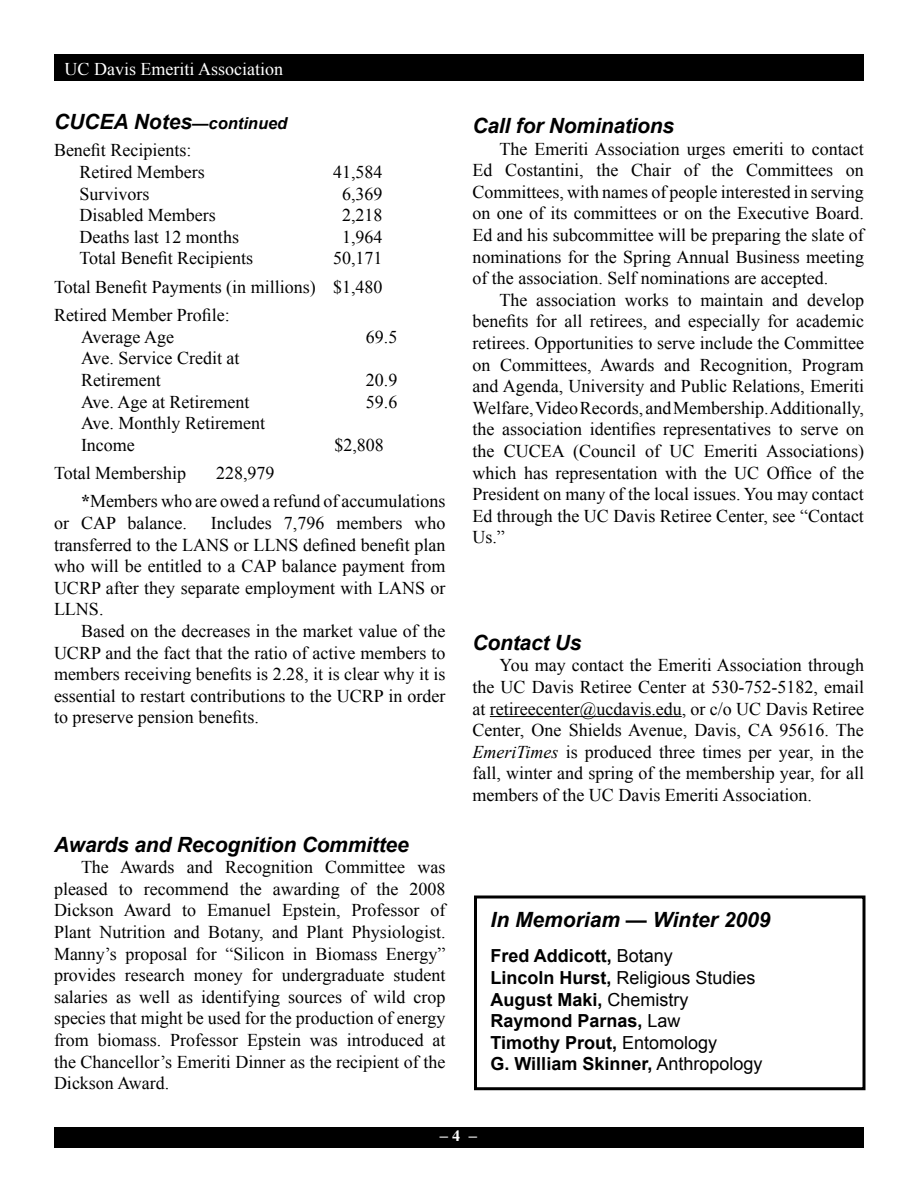
<style>
.page{position:relative;width:918px;height:1188px;background:#fff}
.page>*{position:absolute;margin:0;border:0;box-sizing:border-box;transform-origin:0 0}
.t1{font:italic 700 21px "Arial";letter-spacing:-.01em;color:#000}
.t2{font:18px/21.6px "Times New Roman";color:#000;text-align:justify}
.t3{font:700 18px/21.6px "Arial";color:#000}
.t4{font:18px "Times New Roman";color:#fff}
.t5{font:700 16.5px "Times New Roman";color:#fff}
.s1{font-size:16.5px}
.s2{font-weight:700}
.s3{font-style:italic}
.s4{font-weight:400}
</style>
<div class="page">
<div style="left:54px;top:54px;width:810px;height:27px;background:#000"></div>
<div style="left:54px;top:1127px;width:810px;height:21px;background:#000"></div>
<div style="left:474px;top:896px;width:392px;height:194px;border:3px solid #000"></div>
<hr style="left:490px;top:716px;width:192px;height:1px;background:#000">
<p class="t4" style="left:65px;top:57px;width:220px">UC Davis Emeriti Association</p>
<p class="t1" style="left:54px;top:108px;width:235px">CUCEA Notes<span class="s1">—continued</span></p>
<p class="t2" style="left:80px;top:139px;width:127px;text-indent:-26px">Benefit Recipients:<br>Retired Members</p>
<p class="t2" style="left:333px;top:161px;width:51px">41,584</p>
<p class="t2" style="left:80px;top:183px;width:72px">Survivors</p>
<p class="t2" style="left:342px;top:183px;width:42px">6,369</p>
<p class="t2" style="left:80px;top:204px;width:138px">Disabled Members</p>
<p class="t2" style="left:342px;top:204px;width:42px">2,218</p>
<p class="t2" style="left:80px;top:226px;width:161px">Deaths last 12 months</p>
<p class="t2" style="left:342px;top:226px;width:42px">1,964</p>
<p class="t2" style="left:80px;top:247px;width:175px">Total Benefit Recipients</p>
<p class="t2" style="left:54px;top:244px;width:330px;line-height:28.3px;text-indent:279px">50,171<br>Total Benefit Payments (in millions) $1,480<br>Retired Member Profile:</p>
<p class="t2" style="left:81px;top:326px;width:95px">Average Age</p>
<p class="t2" style="left:366px;top:326px;width:33px">69.5</p>
<p class="t2" style="left:81px;top:347px;width:160px">Ave. Service Credit at<br>Retirement</p>
<p class="t2" style="left:366px;top:369px;width:33px">20.9</p>
<p class="t2" style="left:81px;top:390px;width:170px">Ave. Age at Retirement</p>
<p class="t2" style="left:366px;top:390px;width:33px">59.6</p>
<p class="t2" style="left:81px;top:412px;width:186px">Ave. Monthly Retirement<br>Income</p>
<p class="t2" style="left:334px;top:434px;width:51px">$2,808</p>
<p class="t2" style="left:54px;top:462px;width:134px">Total Membership</p>
<p class="t2" style="left:81px;top:459px;width:366px;line-height:28.3px;text-indent:135px">228,979<br><span class="s2">*</span>Members who are owed a refund of accumulations</p>
<p class="t2" style="left:54px;top:512px;width:134px">or CAP balance.</p>
<p class="t2" style="left:54px;top:512px;width:393px;text-indent:157px">Includes 7,796 members who transferred to the LANS or LLNS defined benefit plan who will be entitled to a CAP balance payment from UCRP after they separate employment with LANS or LLNS.</p>
<p class="t2" style="left:54px;top:620px;width:393px;text-indent:27px">Based on the decreases in the market value of the UCRP and the fact that the ratio of active members to members receiving benefits is 2.28, it is clear why it is essential to restart contributions to the UCRP in order to preserve pension benefits.</p>
<p class="t1" style="left:54px;top:831px;width:356px">Awards and Recognition Committee</p>
<p class="t2" style="left:54px;top:856px;width:393px;text-indent:27px">The Awards and Recognition Committee was pleased to recommend the awarding of the 2008<br>Dickson Award to Emanuel Epstein, Professor of Plant Nutrition and Botany, and Plant Physiologist.<br>Manny’s proposal for “Silicon in Biomass Energy” provides research money for undergraduate student salaries as well as identifying sources of wild crop species that might be used for the production of energy from biomass. Professor Epstein was introduced at the Chancellor’s Emeriti Dinner as the recipient of the Dickson Award.</p>
<p class="t1" style="left:472px;top:112px;width:203px">Call for Nominations</p>
<p class="t2" style="left:472px;top:138px;width:393px;text-indent:27px">The Emeriti Association urges emeriti to contact Ed Costantini, the Chair of the Committees on Committees, with names of people interested in serving on one of its committees or on the Executive Board.<br>Ed and his subcommittee will be preparing the slate of nominations for the Spring Annual Business meeting of the association. Self nominations are accepted.</p>
<p class="t2" style="left:472px;top:289px;width:393px;text-indent:27px">The association works to maintain and develop benefits for all retirees, and especially for academic retirees. Opportunities to serve include the Committee on Committees, Awards and Recognition, Program and Agenda, University and Public Relations, Emeriti Welfare, Video Records, and Membership. Additionally, the association identifies representatives to serve on the CUCEA (Council of UC Emeriti Associations) which has representation with the UC Office of the President on many of the local issues. You may contact Ed through the UC Davis Retiree Center, see “Contact Us.”</p>
<p class="t1" style="left:472px;top:629px;width:111px">Contact Us</p>
<p class="t2" style="left:472px;top:654px;width:393px;text-indent:27px">You may contact the Emeriti Association through the UC Davis Retiree Center at 530-752-5182, email at retireecenter@ucdavis.edu, or c/o UC Davis Retiree Center, One Shields Avenue, Davis, CA 95616. The <span class="s3">EmeriTimes</span> is produced three times per year, in the fall, winter and spring of the membership year, for all members of the UC Davis Emeriti Association.</p>
<p class="t1" style="left:490px;top:906px;width:281px">In Memoriam — Winter 2009</p>
<p class="t3" style="left:490px;top:946px;width:273px">Fred Addicott, <span class="s4">Botany<br></span>Lincoln Hurst, <span class="s4">Religious Studies<br></span>August Maki, <span class="s4">Chemistry<br></span>Raymond Parnas, <span class="s4">Law<br></span>Timothy Prout, <span class="s4">Entomology<br></span>G. William Skinner, <span class="s4">Anthropology</span></p>
<p class="t5" style="left:440px;top:1125px;width:39px">– –</p>
</div>
